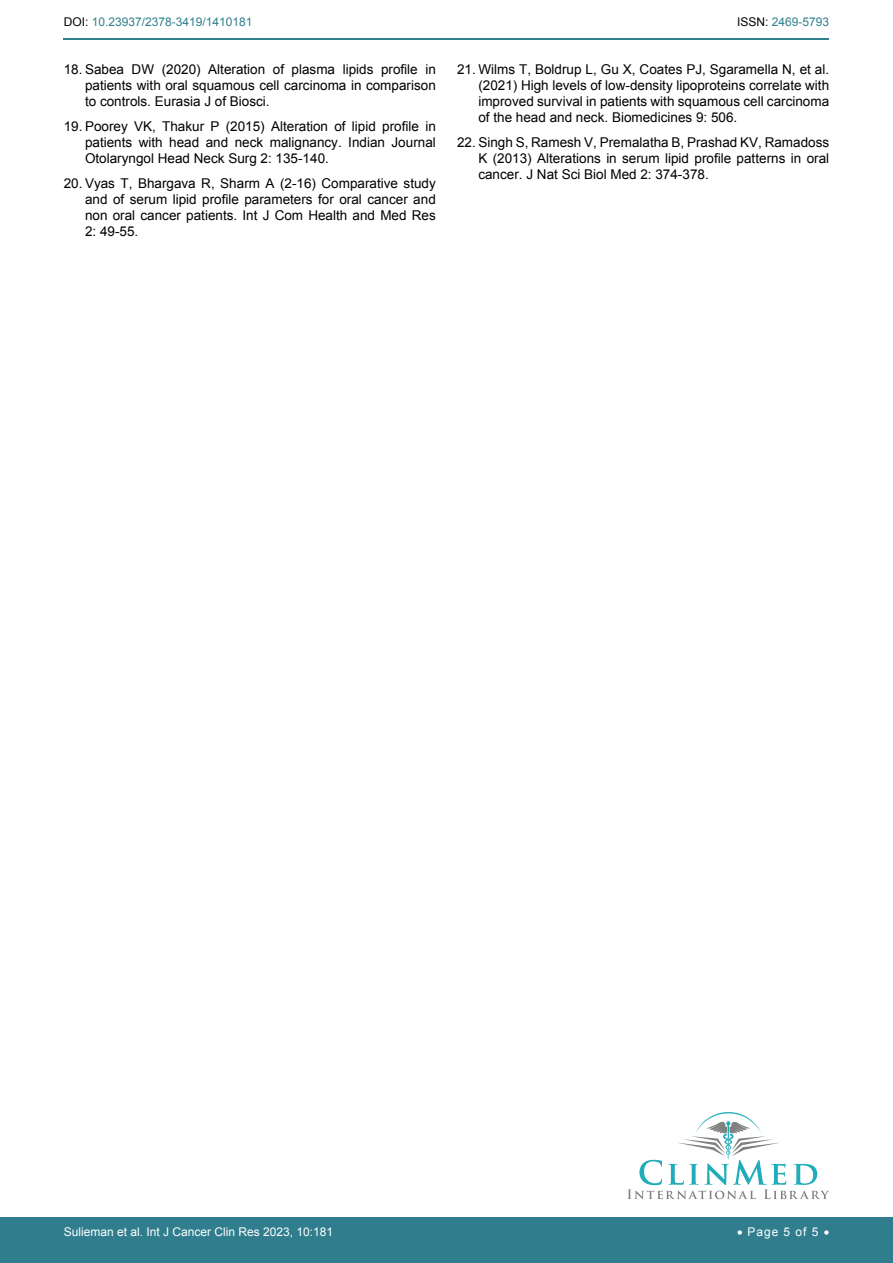
<style>
.page{position:relative;width:893px;height:1263px;background:#fff}
.page>*{position:absolute;margin:0;border:0;box-sizing:border-box;transform-origin:0 0}
.t1{font:13.5px/16.2px "Arial";color:#000;text-align:justify}
.t2{font:12px "Arial";color:#fff}
.t3{font:12px "Arial";color:#30808d}
.s1{color:#000}
</style>
<div class="page">
<div style="left:0;top:1217px;width:893px;height:46px;background:#307d8d"></div>
<hr style="left:64px;top:38px;width:765px;height:2px;background:#30808d">
<svg style="left:627px;top:1112px;width:202px;height:87px"></svg>
<p class="t3" style="left:64px;top:14px;width:190px"><span class="s1">DOI:</span> 10.23937/2378-3419/1410181</p>
<p class="t3" style="left:737px;top:14px;width:94px"><span class="s1">ISSN:</span> 2469-5793</p>
<p class="t1" style="left:85px;top:61px;width:352px;text-indent:-21px">18. Sabea DW (2020) Alteration of plasma lipids profile in patients with oral squamous cell carcinoma in comparison to controls. Eurasia J of Biosci.</p>
<p class="t1" style="left:85px;top:118px;width:352px;text-indent:-21px">19. Poorey VK, Thakur P (2015) Alteration of lipid profile in patients with head and neck malignancy. Indian Journal Otolaryngol Head Neck Surg 2: 135-140.</p>
<p class="t1" style="left:85px;top:175px;width:352px;text-indent:-21px">20. Vyas T, Bhargava R, Sharm A (2-16) Comparative study and of serum lipid profile parameters for oral cancer and non oral cancer patients. Int J Com Health and Med Res 2: 49-55.</p>
<p class="t1" style="left:478px;top:61px;width:352px;text-indent:-21px">21. Wilms T, Boldrup L, Gu X, Coates PJ, Sgaramella N, et al. (2021) High levels of low-density lipoproteins correlate with improved survival in patients with squamous cell carcinoma of the head and neck. Biomedicines 9: 506.</p>
<p class="t1" style="left:478px;top:134px;width:352px;text-indent:-21px">22. Singh S, Ramesh V, Premalatha B, Prashad KV, Ramadoss K (2013) Alterations in serum lipid profile patterns in oral cancer. J Nat Sci Biol Med 2: 374-378.</p>
<p class="t2" style="left:64px;top:1223px;width:271px">Sulieman et al. Int J Cancer Clin Res 2023, 10:181</p>
<p class="t2" style="left:737px;top:1223px;width:94px">• Page 5 of 5 •</p>
</div>
